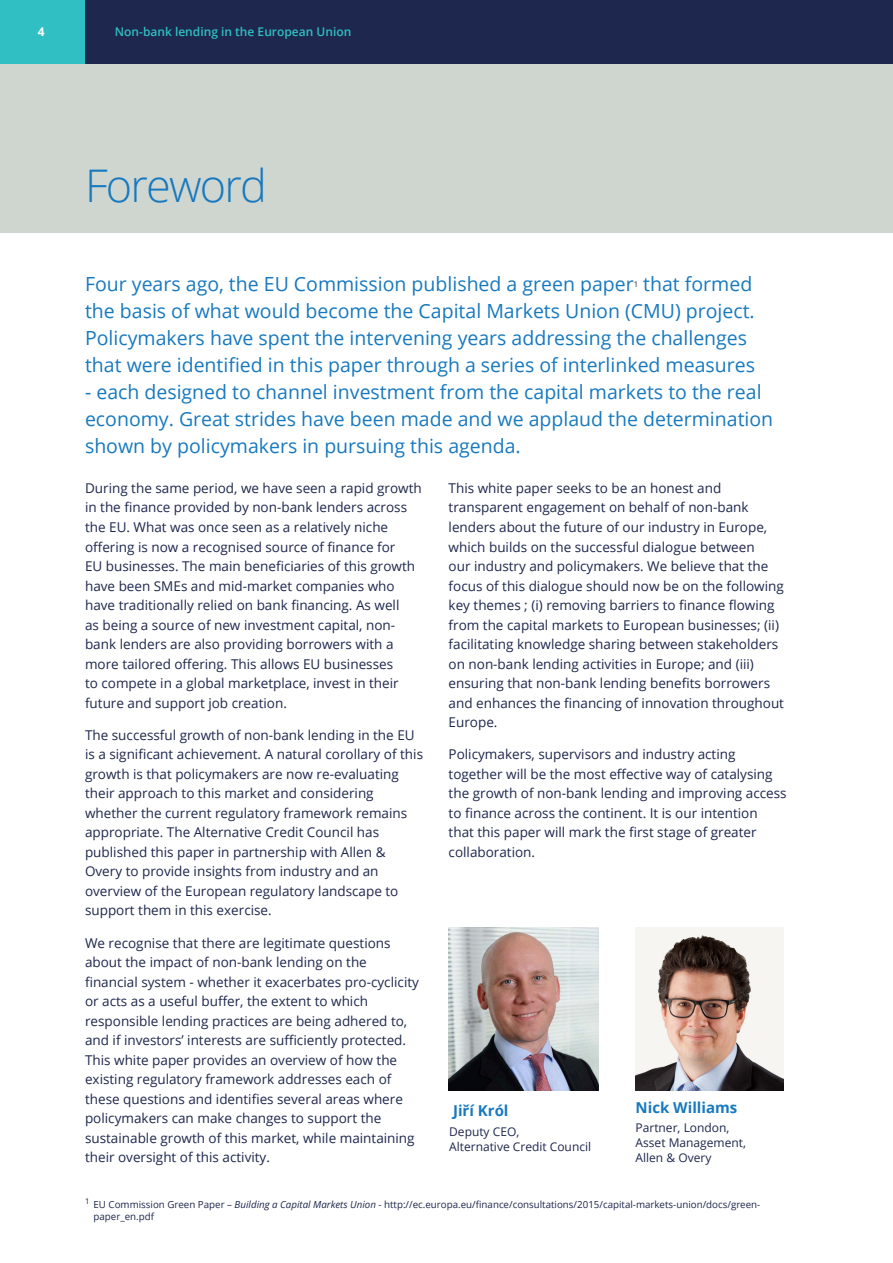
<style>
.page{position:relative;width:893px;height:1263px;background:#fff}
.page>*{position:absolute;margin:0;border:0;box-sizing:border-box;transform-origin:0 0}
.MAIN_BLUE_HEADING{font:300 45px "Open Sans";letter-spacing:-.04em;color:#1779bf}
.Body_Copy_blue{font:19.5px/27px "Open Sans";color:#1779bf}
.t1{font:700 15px "Open Sans";color:#1779bf}
.Body_Copy_blue-2{font:13.5px/19.5px "Open Sans";color:#1e274d}
.Body_Copy_blue-3{font:12px/15px "Open Sans";color:#1e274d}
.t2{font:600 12px "Open Sans";color:#30bfc2}
.t3{font:700 12px "Open Sans";color:#fff}
.t4{font:9.75px/12px "Open Sans";color:#1e274d}
.Body_Copy_blue-4{font:7.8px "Open Sans";color:#1e274d}
.s1{font-style:italic}
</style>
<div class="page">
<div style="left:0;top:0;width:122px;height:64px;background:#30bfc2"></div>
<div style="left:85px;top:0;width:808px;height:64px;background:#1e274d"></div>
<div style="left:0;top:64px;width:893px;height:168px;background:#cfd6cf"></div>
<img style="left:635px;top:928px;width:149px;height:162px">
<img style="left:449px;top:928px;width:149px;height:162px">
<p class="t3" style="left:38px;top:24px;width:8px">4</p>
<p class="t2" style="left:115px;top:24px;width:238px">Non-bank lending in the European Union</p>
<p class="MAIN_BLUE_HEADING" style="left:85px;top:155px;width:183px">Foreword</p>
<p class="Body_Copy_blue" style="left:85px;top:270px;width:671px;text-indent:558px">that formed the basis of what would become the Capital Markets Union (CMU) project.<br>Policymakers have spent the intervening years addressing the challenges that were identified in this paper through a series of interlinked measures</p>
<p class="Body_Copy_blue" style="left:85px;top:378px;width:690px">- each designed to channel investment from the capital markets to the real economy. Great strides have been made and we applaud the determination shown by policymakers in pursuing this agenda.</p>
<p class="Body_Copy_blue" style="left:85px;top:270px;width:550px">Four years ago, the EU Commission published a green paper</p>
<p class="Body_Copy_blue-4" style="left:634px;top:279px;width:6px">1</p>
<p class="Body_Copy_blue-2" style="left:85px;top:478px;width:338px">During the same period, we have seen a rapid growth in the finance provided by non-bank lenders across the EU. What was once seen as a relatively niche offering is now a recognised source of finance for<br>EU businesses. The main beneficiaries of this growth have been SMEs and mid-market companies who have traditionally relied on bank financing. As well<br>as being a source of new investment capital, non&shy;bank lenders are also providing borrowers with a more tailored offering. This allows EU businesses<br>to compete in a global marketplace, invest in their future and support job creation.</p>
<p class="Body_Copy_blue-2" style="left:85px;top:725px;width:340px">The successful growth of non-bank lending in the EU is a significant achievement. A natural corollary of this growth is that policymakers are now re-evaluating their approach to this market and considering whether the current regulatory framework remains appropriate. The Alternative Credit Council has published this paper in partnership with Allen &amp; Overy to provide insights from industry and an overview of the European regulatory landscape to support them in this exercise.</p>
<p class="Body_Copy_blue-2" style="left:85px;top:932px;width:335px">We recognise that there are legitimate questions about the impact of non-bank lending on the financial system - whether it exacerbates pro-cyclicity or acts as a useful buffer, the extent to which responsible lending practices are being adhered to, and if investors’ interests are sufficiently protected.<br>This white paper provides an overview of how the existing regulatory framework addresses each of these questions and identifies several areas where policymakers can make changes to support the sustainable growth of this market, while maintaining their oversight of this activity.</p>
<p class="Body_Copy_blue-2" style="left:449px;top:478px;width:337px">This white paper seeks to be an honest and transparent engagement on behalf of non-bank lenders about the future of our industry in Europe, which builds on the successful dialogue between<br>our industry and policymakers. We believe that the focus of this dialogue should now be on the following key themes ; (i) removing barriers to finance flowing from the capital markets to European businesses; (ii) facilitating knowledge sharing between stakeholders on non-bank lending activities in Europe; and (iii) ensuring that non-bank lending benefits borrowers and enhances the financing of innovation throughout Europe.</p>
<p class="Body_Copy_blue-2" style="left:449px;top:744px;width:340px">Policymakers, supervisors and industry acting together will be the most effective way of catalysing the growth of non-bank lending and improving access to finance across the continent. It is our intention<br>that this paper will mark the first stage of greater collaboration.</p>
<p class="t1" style="left:453px;top:1100px;width:57px">Jiří Król</p>
<p class="Body_Copy_blue-3" style="left:449px;top:1123px;width:143px">Deputy CEO,<br>Alternative Credit Council</p>
<p class="t1" style="left:636px;top:1097px;width:103px">Nick Williams</p>
<p class="Body_Copy_blue-3" style="left:636px;top:1120px;width:112px">Partner, London,<br>Asset Management,<br>Allen &amp; Overy</p>
<p class="Body_Copy_blue-4" style="left:85px;top:1196px;width:6px">1</p>
<p class="t4" style="left:94px;top:1199px;width:668px">EU Commission Green Paper – <span class="s1">Building a Capital Markets Union</span> - http://ec.europa.eu/finance/consultations/2015/capital-markets-union/docs/green&shy;paper_en.pdf</p>
</div>
